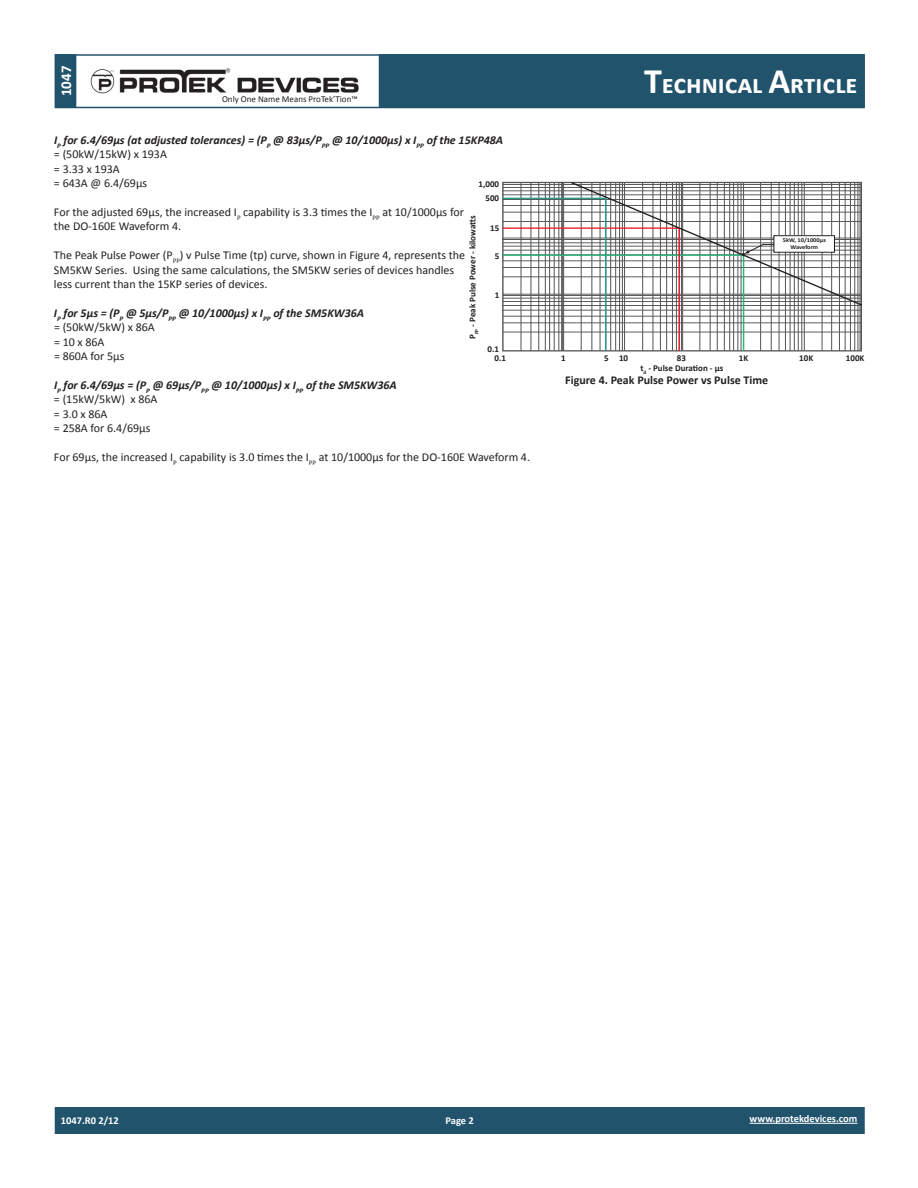
<style>
.page{position:relative;width:918px;height:1188px;background:#fff}
.page>*{position:absolute;margin:0;border:0;box-sizing:border-box;transform-origin:0 0}
.t1{font:700 27px "Calibri";color:#fff}
.t2{font:700 15px "Calibri";color:#fff}
.t3{font:12px/14.4px "Calibri";color:#231f20}
.t4{font:italic 700 12px/14.4px "Calibri";color:#231f20}
.t5{font:700 12px "Calibri";color:#231f20}
.t6{font:700 10.5px "Calibri";color:#fff}
.t7{font:700 9px "Calibri";color:#231f20}
.t8{font:9px "Calibri";color:#231f20}
.t9{font:700 6px/7.2px "Calibri";color:#231f20;text-align:center;scale:1.07 1}
.s1{font-size:36px}
.s2{font-weight:400;font-style:normal}
</style>
<div class="page">
<div style="left:55px;top:1107px;width:810px;height:27px;background:#21536c"></div>
<div style="left:55px;top:54px;width:21px;height:54px;background:#21536c"></div>
<div style="left:379px;top:54px;width:486px;height:54px;background:#21536c"></div>
<div style="left:55px;top:54px;width:810px;height:54px;border:2px solid #21536c"></div>
<hr style="left:750px;top:1123px;width:107px;height:1px;background:#fff">
<img style="left:90px;top:68px;width:269px;height:26px">
<hr style="left:521px;top:183px;width:1px;height:168px;background:#57585a">
<hr style="left:531px;top:183px;width:1px;height:168px;background:#57585a">
<hr style="left:538px;top:183px;width:1px;height:168px;background:#57585a">
<hr style="left:545px;top:182px;width:1px;height:169px;background:#57585a">
<hr style="left:549px;top:182px;width:1px;height:169px;background:#57585a">
<hr style="left:554px;top:182px;width:1px;height:169px;background:#57585a">
<hr style="left:558px;top:182px;width:1px;height:169px;background:#57585a">
<hr style="left:562px;top:182px;width:1px;height:169px;background:#57585a">
<hr style="left:581px;top:182px;width:1px;height:169px;background:#57585a">
<hr style="left:592px;top:182px;width:1px;height:169px;background:#57585a">
<hr style="left:600px;top:182px;width:1px;height:169px;background:#57585a">
<hr style="left:610px;top:182px;width:1px;height:169px;background:#57585a">
<hr style="left:615px;top:182px;width:1px;height:169px;background:#57585a">
<hr style="left:619px;top:182px;width:1px;height:169px;background:#57585a">
<hr style="left:622px;top:183px;width:1px;height:168px;background:#57585a">
<hr style="left:624px;top:183px;width:1px;height:168px;background:#57585a">
<hr style="left:642px;top:182px;width:1px;height:169px;background:#57585a">
<hr style="left:653px;top:182px;width:1px;height:169px;background:#57585a">
<hr style="left:660px;top:182px;width:1px;height:169px;background:#57585a">
<hr style="left:666px;top:182px;width:1px;height:169px;background:#57585a">
<hr style="left:672px;top:182px;width:1px;height:169px;background:#57585a">
<hr style="left:676px;top:182px;width:1px;height:169px;background:#57585a">
<hr style="left:681px;top:182px;width:1px;height:169px;background:#57585a">
<hr style="left:700px;top:183px;width:1px;height:168px;background:#57585a">
<hr style="left:710px;top:182px;width:1px;height:169px;background:#57585a">
<hr style="left:717px;top:182px;width:1px;height:169px;background:#57585a">
<hr style="left:724px;top:182px;width:1px;height:169px;background:#57585a">
<hr style="left:729px;top:182px;width:1px;height:169px;background:#57585a">
<hr style="left:733px;top:182px;width:1px;height:169px;background:#57585a">
<hr style="left:738px;top:182px;width:1px;height:169px;background:#57585a">
<hr style="left:741px;top:182px;width:1px;height:169px;background:#57585a">
<hr style="left:760px;top:182px;width:1px;height:169px;background:#57585a">
<hr style="left:771px;top:182px;width:1px;height:169px;background:#57585a">
<hr style="left:779px;top:182px;width:1px;height:169px;background:#57585a">
<hr style="left:785px;top:182px;width:1px;height:169px;background:#57585a">
<hr style="left:790px;top:182px;width:1px;height:169px;background:#57585a">
<hr style="left:794px;top:182px;width:1px;height:169px;background:#57585a">
<hr style="left:798px;top:182px;width:1px;height:169px;background:#57585a">
<hr style="left:801px;top:182px;width:1px;height:169px;background:#57585a">
<hr style="left:804px;top:183px;width:1px;height:168px;background:#57585a">
<hr style="left:822px;top:182px;width:1px;height:169px;background:#57585a">
<hr style="left:831px;top:182px;width:1px;height:169px;background:#57585a">
<hr style="left:839px;top:182px;width:1px;height:169px;background:#57585a">
<hr style="left:845px;top:182px;width:1px;height:169px;background:#57585a">
<hr style="left:850px;top:182px;width:1px;height:169px;background:#57585a">
<hr style="left:854px;top:183px;width:1px;height:168px;background:#57585a">
<hr style="left:860px;top:182px;width:1px;height:169px;background:#57585a">
<hr style="left:563px;top:183px;width:1px;height:168px;background:#57585a">
<hr style="left:682px;top:182px;width:1px;height:169px;background:#57585a">
<hr style="left:858px;top:182px;width:1px;height:169px;background:#57585a">
<hr style="left:503px;top:332px;width:359px;height:1px;background:#57585a">
<hr style="left:503px;top:322px;width:359px;height:1px;background:#57585a">
<hr style="left:503px;top:316px;width:359px;height:1px;background:#57585a">
<hr style="left:503px;top:310px;width:359px;height:1px;background:#57585a">
<hr style="left:503px;top:305px;width:358px;height:1px;background:#57585a">
<hr style="left:503px;top:301px;width:359px;height:1px;background:#57585a">
<hr style="left:503px;top:298px;width:358px;height:1px;background:#57585a">
<hr style="left:503px;top:295px;width:359px;height:1px;background:#57585a">
<hr style="left:503px;top:294px;width:359px;height:1px;background:#57585a">
<hr style="left:503px;top:276px;width:359px;height:1px;background:#57585a">
<hr style="left:503px;top:267px;width:359px;height:1px;background:#57585a">
<hr style="left:503px;top:260px;width:358px;height:1px;background:#57585a">
<hr style="left:503px;top:254px;width:358px;height:1px;background:#57585a">
<hr style="left:503px;top:250px;width:358px;height:1px;background:#57585a">
<hr style="left:503px;top:246px;width:359px;height:1px;background:#57585a">
<hr style="left:503px;top:242px;width:359px;height:1px;background:#57585a">
<hr style="left:503px;top:239px;width:358px;height:1px;background:#57585a">
<hr style="left:503px;top:221px;width:359px;height:1px;background:#57585a">
<hr style="left:503px;top:212px;width:358px;height:1px;background:#57585a">
<hr style="left:503px;top:205px;width:358px;height:1px;background:#57585a">
<hr style="left:503px;top:199px;width:358px;height:1px;background:#57585a">
<hr style="left:503px;top:194px;width:359px;height:1px;background:#57585a">
<hr style="left:503px;top:190px;width:359px;height:1px;background:#57585a">
<hr style="left:503px;top:187px;width:359px;height:1px;background:#57585a">
<hr style="left:503px;top:184px;width:358px;height:1px;background:#57585a">
<hr style="left:503px;top:238px;width:358px;height:1px;background:#57585a">
<hr style="left:743px;top:255px;width:1px;height:96px;background:#28b67a">
<hr style="left:503px;top:255px;width:241px;height:1px;background:#28b67a">
<hr style="left:679px;top:228px;width:1px;height:123px;background:#ee1d28">
<hr style="left:503px;top:227px;width:176px;height:2px;background:#ee1d28">
<hr style="left:605px;top:198px;width:1px;height:153px;background:#1f9f8b">
<hr style="left:503px;top:198px;width:103px;height:1px;background:#1f9f8b">
<svg style="left:570px;top:181px;width:293px;height:126px"></svg>
<div style="left:774px;top:236px;width:60px;height:16px;background:#fff"></div>
<div style="left:774px;top:235px;width:61px;height:18px;border:1px solid #231f20"></div>
<p class="t2" style="left:56px;top:96px;width:32px;rotate:-90deg">1047</p>
<h1 class="t1" style="left:644px;top:67px;width:215px"><span class="s1">T</span>echnical <span class="s1">A</span>rticle</h1>
<p class="t8" style="left:222px;top:93px;width:137px">Only One Name Means ProTek’Tion™</p>
<p class="t4" style="left:54px;top:133px;width:451px">I<sub>P</sub> for 6.4/69µs (at adjusted tolerances) = (P<sub>P</sub> @ 83µs/P<sub>PP</sub> @ 10/1000µs) x I<sub>PP</sub> of the 15KP48A <span class="s2">= (50kW/15kW) x 193A<br>= 3.33 x 193A<br>= 643A @ 6.4/69µs</span></p>
<p class="t3" style="left:54px;top:205px;width:411px">For the adjusted 69µs, the increased I<sub>P</sub> capability is 3.3 times the I<sub>PP</sub> at 10/1000µs for the DO-160E Waveform 4.</p>
<p class="t3" style="left:54px;top:248px;width:413px">The Peak Pulse Power (P<sub>PP</sub>) v Pulse Time (tp) curve, shown in Figure 4, represents the<br>SM5KW Series. Using the same calculations, the SM5KW series of devices handles less current than the 15KP series of devices.</p>
<p class="t4" style="left:54px;top:306px;width:312px">I<sub>P</sub> for 5µs = (P<sub>P</sub> @ 5µs/P<sub>PP</sub> @ 10/1000µs) x I<sub>PP</sub> of the SM5KW36A <span class="s2">= (50kW/5kW) x 86A<br>= 10 x 86A<br>= 860A for 5µs</span></p>
<p class="t4" style="left:54px;top:378px;width:344px">I<sub>P</sub> for 6.4/69µs = (P<sub>P</sub> @ 69µs/P<sub>PP</sub> @ 10/1000µs) x I<sub>PP</sub> of the SM5KW36A <span class="s2">= (15kW/5kW) x 86A<br>= 3.0 x 86A<br>= 258A for 6.4/69µs</span></p>
<p class="t3" style="left:54px;top:450px;width:478px">For 69µs, the increased I<sub>P</sub> capability is 3.0 times the I<sub>PP</sub> at 10/1000µs for the DO-160E Waveform 4.</p>
<p class="t7" style="left:479px;top:178px;width:22px">1,000</p>
<p class="t7" style="left:485px;top:192px;width:15px">500</p>
<p class="t7" style="left:467px;top:339px;width:125px;rotate:-90deg">P<sub>PP</sub> - Peak Pulse Power - kilowatts</p>
<p class="t7" style="left:490px;top:223px;width:11px">15</p>
<p class="t9" style="left:783px;top:237px;width:42px">5kW, 10/1000µs<br>Waveform</p>
<p class="t7" style="left:495px;top:250px;width:6px">5</p>
<p class="t7" style="left:495px;top:289px;width:6px">1</p>
<p class="t7" style="left:488px;top:344px;width:13px">0.1</p>
<p class="t7" style="left:495px;top:352px;width:13px">0.1</p>
<p class="t7" style="left:561px;top:352px;width:6px">1</p>
<p class="t7" style="left:604px;top:352px;width:25px">5 10</p>
<p class="t7" style="left:677px;top:352px;width:11px">83</p>
<p class="t7" style="left:739px;top:352px;width:11px">1K</p>
<p class="t7" style="left:799px;top:352px;width:16px">10K</p>
<p class="t7" style="left:846px;top:352px;width:20px">100K</p>
<p class="t7" style="left:640px;top:362px;width:84px">t<sub>d</sub> - Pulse Duration - µs</p>
<p class="t5" style="left:565px;top:372px;width:205px">Figure 4. Peak Pulse Power vs Pulse Time</p>
<p class="t6" style="left:61px;top:1114px;width:60px">1047.R0 2/12</p>
<p class="t6" style="left:446px;top:1114px;width:30px">Page 2</p>
<p class="t6" style="left:750px;top:1112px;width:109px">www.protekdevices.com</p>
</div>
